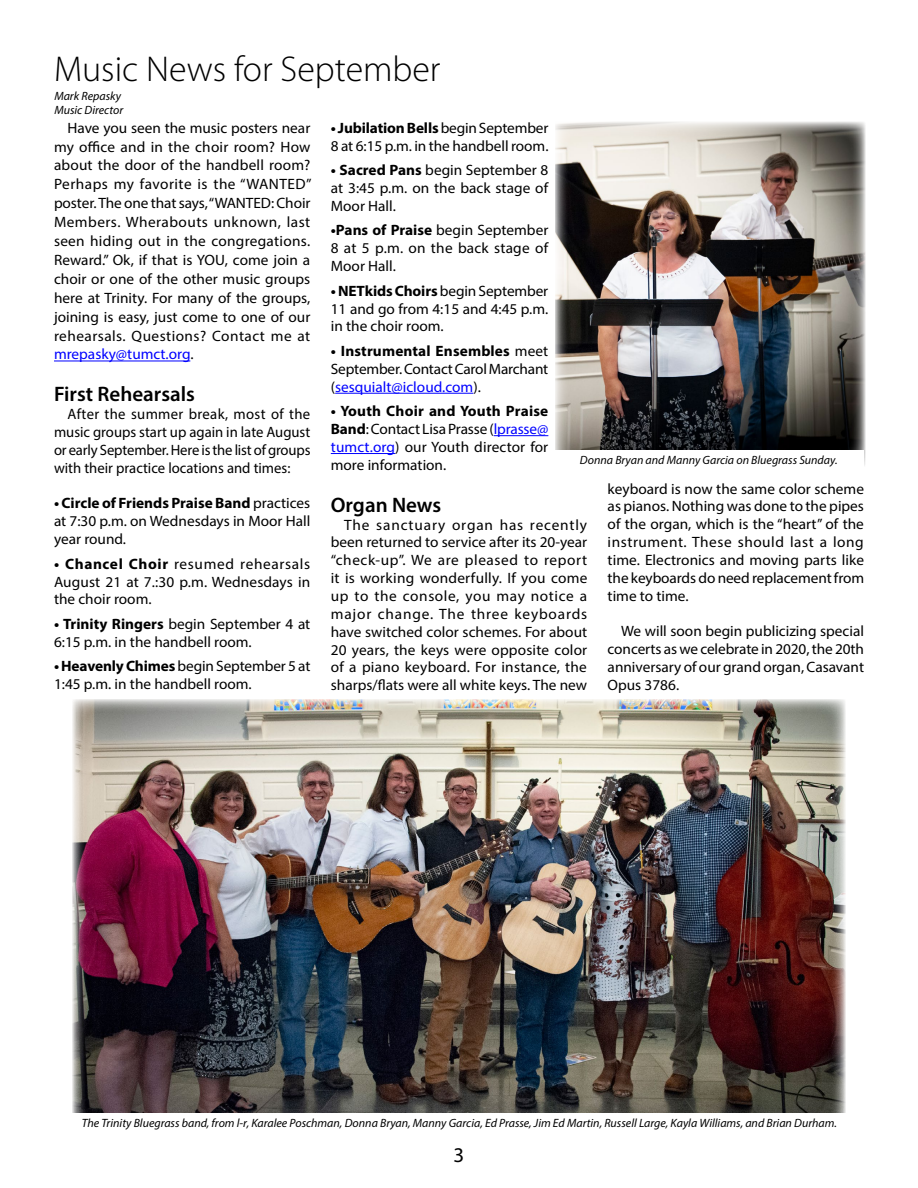
<style>
.page{position:relative;width:918px;height:1188px;background:#fff}
.page>*{position:absolute;margin:0;border:0;box-sizing:border-box;transform-origin:0 0}
.t1{font:300 36px "Myriad Pro";color:#000}
.t2{font:600 21px "Myriad Pro";color:#000}
.t3{font:21px "Myriad Pro";color:#000}
.t4{font:15px/17.9px "Myriad Pro";color:#000;text-align:justify}
.t5{font:italic 12px/13.5px "Myriad Pro";color:#000}
.s1{color:#00f}
.s2{font-weight:700}
</style>
<div class="page">
<hr style="left:54px;top:361px;width:136px;height:1px;background:#00f">
<hr style="left:335px;top:393px;width:138px;height:1px;background:#00f">
<hr style="left:494px;top:435px;width:54px;height:1px;background:#00f">
<hr style="left:331px;top:453px;width:64px;height:1px;background:#00f">
<img style="left:555px;top:122px;width:311px;height:344px">
<img style="left:73px;top:699px;width:772px;height:414px">
<div style="left:554px;top:450px;width:310px;height:20px;background:#fff"></div>
<h1 class="t1" style="left:54px;top:49px;width:388px">Music News for September</h1>
<p class="t5" style="left:54px;top:89px;width:70px">Mark Repasky<br>Music Director</p>
<p class="t4" style="left:54px;top:118px;width:259px;line-height:18.9px;text-indent:13px">Have you seen the music posters near my office and in the choir room? How about the door of the handbell room?<br>Perhaps my favorite is the “WANTED” poster. The one that says, “WANTED: Choir Members. Wherabouts unknown, last seen hiding out in the congregations.<br>Reward.” Ok, if that is YOU, come join a choir or one of the other music groups here at Trinity. For many of the groups, joining is easy, just come to one of our rehearsals. Questions? Contact me at <span class="s1">mrepasky@tumct.org</span>.</p>
<h2 class="t2" style="left:54px;top:381px;width:142px">First Rehearsals</h2>
<p class="t4" style="left:54px;top:405px;width:258px;text-indent:13px">After the summer break, most of the music groups start up again in late August or early September. Here is the list of groups with their practice locations and times:</p>
<p class="t4" style="left:54px;top:494px;width:258px"><span class="s2">• Circle of Friends Praise Band</span> practices at 7:30 p.m. on Wednesdays in Moor Hall year round.</p>
<p class="t4" style="left:54px;top:555px;width:258px"><span class="s2">• Chancel Choir</span> resumed rehearsals August 21 at 7.:30 p.m. Wednesdays in the choir room.</p>
<p class="t4" style="left:54px;top:615px;width:258px"><span class="s2">• Trinity Ringers</span> begin September 4 at<br>6:15 p.m. in the handbell room.</p>
<p class="t4" style="left:54px;top:657px;width:258px"><span class="s2">• Heavenly Chimes</span> begin September 5 at<br>1:45 p.m. in the handbell room.</p>
<p class="t4" style="left:331px;top:118px;width:219px"><span class="s2">• Jubilation Bells</span> begin September<br>8 at 6:15 p.m. in the handbell room.</p>
<p class="t4" style="left:331px;top:161px;width:219px"><span class="s2">• Sacred Pans</span> begin September 8 at 3:45 p.m. on the back stage of Moor Hall.</p>
<p class="t4" style="left:331px;top:221px;width:219px"><span class="s2">•Pans of Praise</span> begin September 8 at 5 p.m. on the back stage of Moor Hall.</p>
<p class="t4" style="left:331px;top:282px;width:219px"><span class="s2">• NETkids Choirs</span> begin September 11 and go from 4:15 and 4:45 p.m. in the choir room.</p>
<p class="t4" style="left:331px;top:342px;width:219px"><span class="s2">• Instrumental Ensembles</span> meet September. Contact Carol Marchant (<span class="s1">sesquialt@icloud.com</span>).</p>
<p class="t4" style="left:331px;top:402px;width:219px"><span class="s2">• Youth Choir and Youth Praise Band</span>: Contact Lisa Prasse (<span class="s1">lprasse@ tumct.org</span>) our Youth director for more information.</p>
<h2 class="t2" style="left:331px;top:491px;width:112px">Organ News</h2>
<p class="t4" style="left:331px;top:515px;width:258px;text-indent:13px">The sanctuary organ has recently been returned to service after its 20-year “check-up”. We are pleased to report it is working wonderfully. If you come up to the console, you may notice a major change. The three keyboards have switched color schemes. For about 20 years, the keys were opposite color of a piano keyboard. For instance, the sharps/flats were all white keys. The new</p>
<p class="t5" style="left:580px;top:453px;width:259px">Donna Bryan and Manny Garcia on Bluegrass Sunday.</p>
<p class="t4" style="left:608px;top:479px;width:258px">keyboard is now the same color scheme as pianos. Nothing was done to the pipes of the organ, which is the “heart” of the instrument. These should last a long time. Electronics and moving parts like the keyboards do need replacement from time to time.</p>
<p class="t4" style="left:608px;top:622px;width:258px;text-indent:13px">We will soon begin publicizing special concerts as we celebrate in 2020, the 20th anniversary of our grand organ, Casavant Opus 3786.</p>
<p class="t5" style="left:82px;top:1116px;width:757px">The Trinity Bluegrass band, from l-r, Karalee Poschman, Donna Bryan, Manny Garcia, Ed Prasse, Jim Ed Martin, Russell Large, Kayla Williams, and Brian Durham.</p>
<h2 class="t3" style="left:454px;top:1142px;width:12px">3</h2>
</div>
